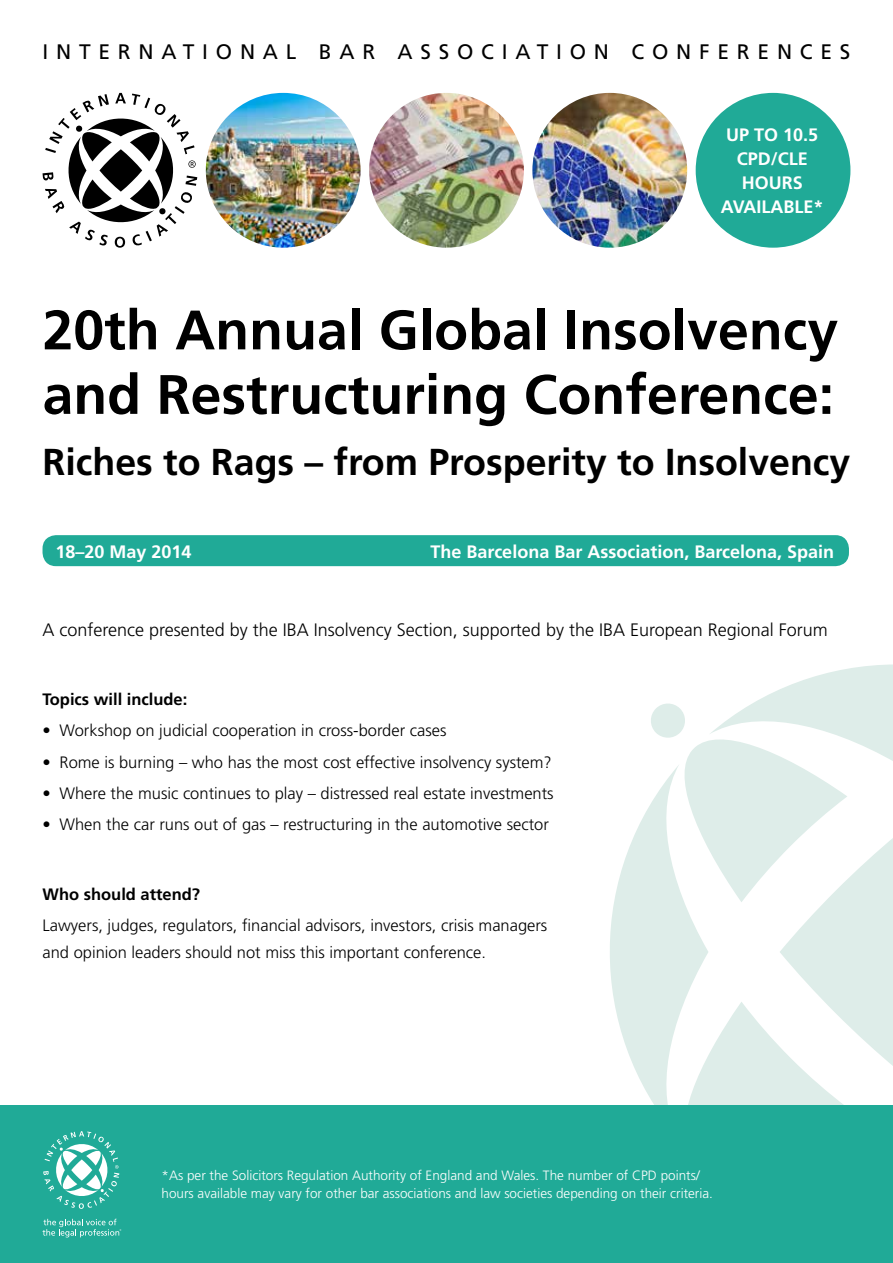
<style>
.page{position:relative;width:893px;height:1263px;background:#fff}
.page>*{position:absolute;margin:0;border:0;box-sizing:border-box;transform-origin:0 0}
.t1{font:700 55.5px/64.5px "Frutiger";color:#000}
.t2{font:700 37.5px "Frutiger";color:#000}
.t3{font:21px "Frutiger";letter-spacing:.37em;color:#000}
.t4{font:700 18px/24px "Frutiger";color:#fff;text-align:center}
.t5{font:300 18px "Frutiger";color:#000}
.t6{font:300 16.5px/27px "Frutiger";color:#000}
.t7{font:700 16.5px "Frutiger";color:#000}
.t8{font:300 13.5px/18px "Frutiger";color:#fff}
</style>
<div class="page">
<svg style="left:610px;top:807px;width:39px;height:289px;fill:#deede9"></svg>
<svg style="left:649px;top:664px;width:244px;height:441px"></svg>
<div style="left:0;top:1105px;width:893px;height:158px;background:#20aa97"></div>
<svg style="left:43px;top:1131px;width:76px;height:78px"></svg>
<svg style="left:43px;top:1219px;width:78px;height:18px"></svg>
<div style="left:696px;top:93px;width:154px;height:155px;background:#20aa97;border-radius:50%"></div>
<img style="left:206px;top:93px;width:155px;height:155px;border-radius:77px">
<img style="left:532px;top:93px;width:155px;height:155px;border-radius:77px">
<img style="left:369px;top:93px;width:155px;height:155px;border-radius:77px">
<div style="left:43px;top:535px;width:806px;height:31px;background:#20aa97;border-radius:13px"></div>
<svg style="left:43px;top:93px;width:154px;height:155px"></svg>
<p class="t3" style="left:43px;top:39px;width:809px">INTERNATIONAL BAR ASSOCIATION CONFERENCES</p>
<p class="t4" style="left:721px;top:123px;width:104px">UP TO 10.5<br>CPD/CLE<br>HOURS<br>AVAILABLE*</p>
<h1 class="t1" style="left:43px;top:297px;width:797px">20th Annual Global Insolvency and Restructuring Conference:</h1>
<h2 class="t2" style="left:43px;top:440px;width:809px">Riches to Rags – from Prosperity to Insolvency</h2>
<p class="t4" style="left:56px;top:539px;width:138px">18–20 May 2014</p>
<p class="t4" style="left:431px;top:539px;width:405px">The Barcelona Bar Association, Barcelona, Spain</p>
<p class="t5" style="left:43px;top:619px;width:787px">A conference presented by the IBA Insolvency Section, supported by the IBA European Regional Forum</p>
<p class="t7" style="left:43px;top:690px;width:146px">Topics will include:</p>
<p class="t6" style="left:43px;top:717px;width:405px">• Workshop on judicial cooperation in cross-border cases</p>
<p class="t6" style="left:43px;top:748px;width:511px">• Rome is burning – who has the most cost effective insolvency system?</p>
<p class="t6" style="left:43px;top:780px;width:513px">• Where the music continues to play – distressed real estate investments</p>
<p class="t6" style="left:43px;top:811px;width:508px">• When the car runs out of gas – restructuring in the automotive sector</p>
<p class="t7" style="left:43px;top:884px;width:159px">Who should attend?</p>
<p class="t6" style="left:43px;top:912px;width:506px">Lawyers, judges, regulators, financial advisors, investors, crisis managers and opinion leaders should not miss this important conference.</p>
<p class="t8" style="left:162px;top:1167px;width:553px">*As per the Solicitors Regulation Authority of England and Wales. The number of CPD points/ hours available may vary for other bar associations and law societies depending on their criteria.</p>
</div>
